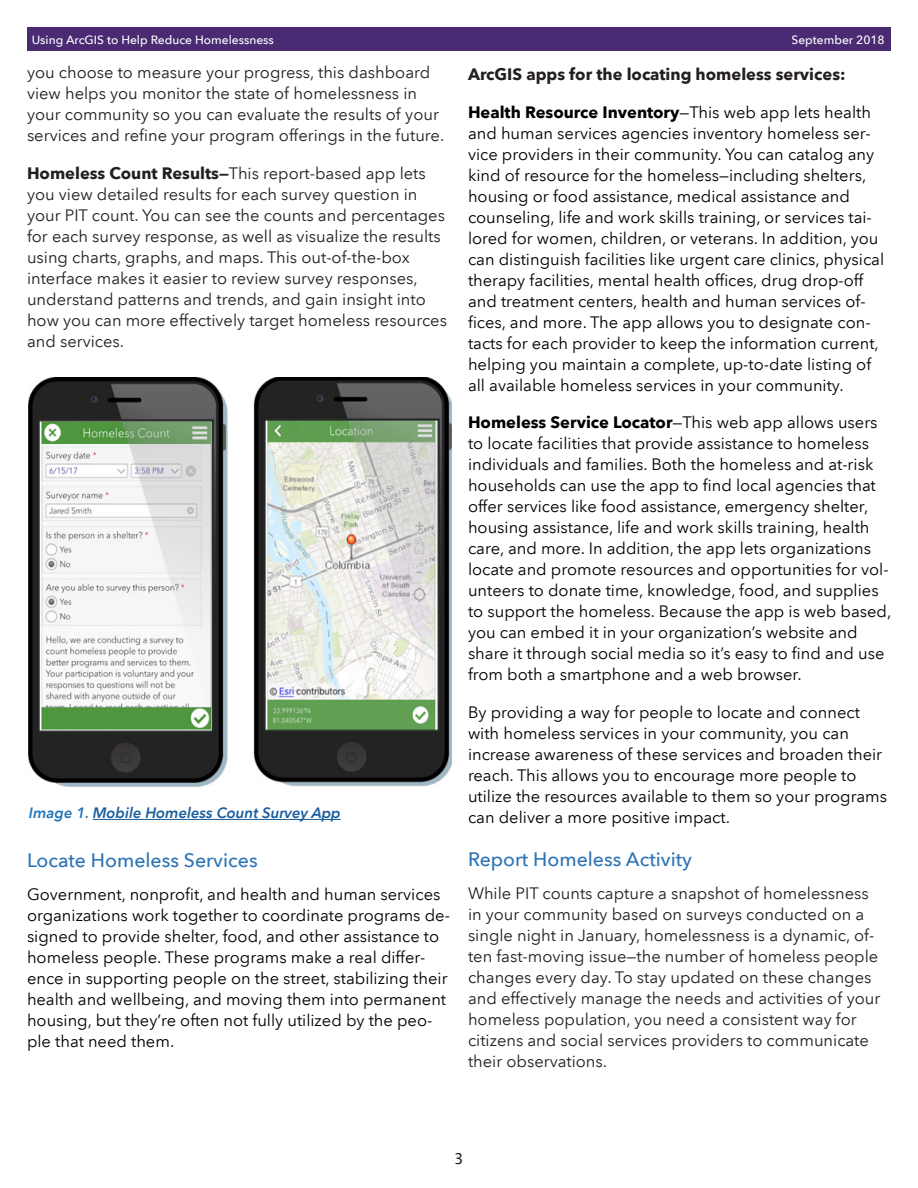
<style>
.page{position:relative;width:918px;height:1188px;background:#fff}
.page>*{position:absolute;margin:0;border:0;box-sizing:border-box;transform-origin:0 0}
.Heading_2{font:500 19.5px "Avenir Next LT Pro";color:#2e74b5}
.t1{font:16.5px/21px "Avenir Next LT Pro";color:#000}
.t2{font:16.5px/21px "Avenir Next LT Pro";color:#231f20}
.No_Spacing{font:700 16.5px "Avenir Next LT Pro";color:#231f20}
.t3{font:italic 600 15px "Avenir Next LT Pro";color:#175d9e}
.t4{font:15px "Lucida Sans";color:#231f20}
.t5{font:500 12px "Avenir Next LT Pro";color:#fff}
.s1{font-weight:700}
.s2{color:#2274b6}
</style>
<div class="page">
<div style="left:27px;top:27px;width:864px;height:24px;background:#492a73"></div>
<img style="left:28px;top:378px;width:424px;height:408px">
<hr style="left:93px;top:819px;width:248px;height:1px;background:#175d9e">
<p class="t5" style="left:32px;top:33px;width:244px">Using ArcGIS to Help Reduce Homelessness</p>
<p class="t5" style="left:792px;top:33px;width:95px">September 2018</p>
<p class="t2" style="left:27px;top:62px;width:419px">you choose to measure your progress, this dashboard view helps you monitor the state of homelessness in your community so you can evaluate the results of your services and refine your program offerings in the future.</p>
<p class="t2" style="left:27px;top:163px;width:422px"><span class="s1">Homeless Count Results—</span>This report-based app lets you view detailed results for each survey question in your PIT count. You can see the counts and percentages for each survey response, as well as visualize the results using charts, graphs, and maps. This out-of-the-box interface makes it easier to review survey responses, understand patterns and trends, and gain insight into how you can more effectively target homeless resources and services.</p>
<p class="t3" style="left:29px;top:804px;width:314px"><span class="s2">Image 1.</span> Mobile Homeless Count Survey App</p>
<h3 class="Heading_2" style="left:27px;top:849px;width:232px">Locate Homeless Services</h3>
<p class="t1" style="left:27px;top:884px;width:424px">Government, nonprofit, and health and human services organizations work together to coordinate programs de&shy;signed to provide shelter, food, and other assistance to homeless people. These programs make a real differ&shy;ence in supporting people on the street, stabilizing their health and wellbeing, and moving them into permanent housing, but they’re often not fully utilized by the peo&shy;ple that need them.</p>
<p class="No_Spacing" style="left:468px;top:64px;width:379px">ArcGIS apps for the locating homeless services:</p>
<p class="t1" style="left:468px;top:101px;width:418px"><span class="s1">Health Resource Inventory</span>—This web app lets health and human services agencies inventory homeless ser&shy;vice providers in their community. You can catalog any kind of resource for the homeless—including shelters, housing or food assistance, medical assistance and counseling, life and work skills training, or services tai&shy;lored for women, children, or veterans. In addition, you can distinguish facilities like urgent care clinics, physical therapy facilities, mental health offices, drug drop-off and treatment centers, health and human services of&shy;fices, and more. The app allows you to designate con&shy;tacts for each provider to keep the information current, helping you maintain a complete, up-to-date listing of all available homeless services in your community.</p>
<p class="t1" style="left:468px;top:412px;width:425px"><span class="s1">Homeless Service Locator</span>—This web app allows users to locate facilities that provide assistance to homeless individuals and families. Both the homeless and at-risk households can use the app to find local agencies that offer services like food assistance, emergency shelter, housing assistance, life and work skills training, health care, and more. In addition, the app lets organizations locate and promote resources and opportunities for vol&shy;unteers to donate time, knowledge, food, and supplies to support the homeless. Because the app is web based, you can embed it in your organization’s website and share it through social media so it’s easy to find and use from both a smartphone and a web browser.</p>
<p class="t1" style="left:468px;top:702px;width:421px">By providing a way for people to locate and connect with homeless services in your community, you can increase awareness of these services and broaden their reach. This allows you to encourage more people to utilize the resources available to them so your programs can deliver a more positive impact.</p>
<p class="Heading_2" style="left:468px;top:847px;width:226px">Report Homeless Activity</p>
<p class="t2" style="left:468px;top:882px;width:414px">While PIT counts capture a snapshot of homelessness in your community based on surveys conducted on a single night in January, homelessness is a dynamic, of&shy;ten fast-moving issue—the number of homeless people changes every day. To stay updated on these changes and effectively manage the needs and activities of your homeless population, you need a consistent way for citizens and social services providers to communicate their observations.</p>
<p class="t4" style="left:454px;top:1150px;width:11px">3</p>
</div>
